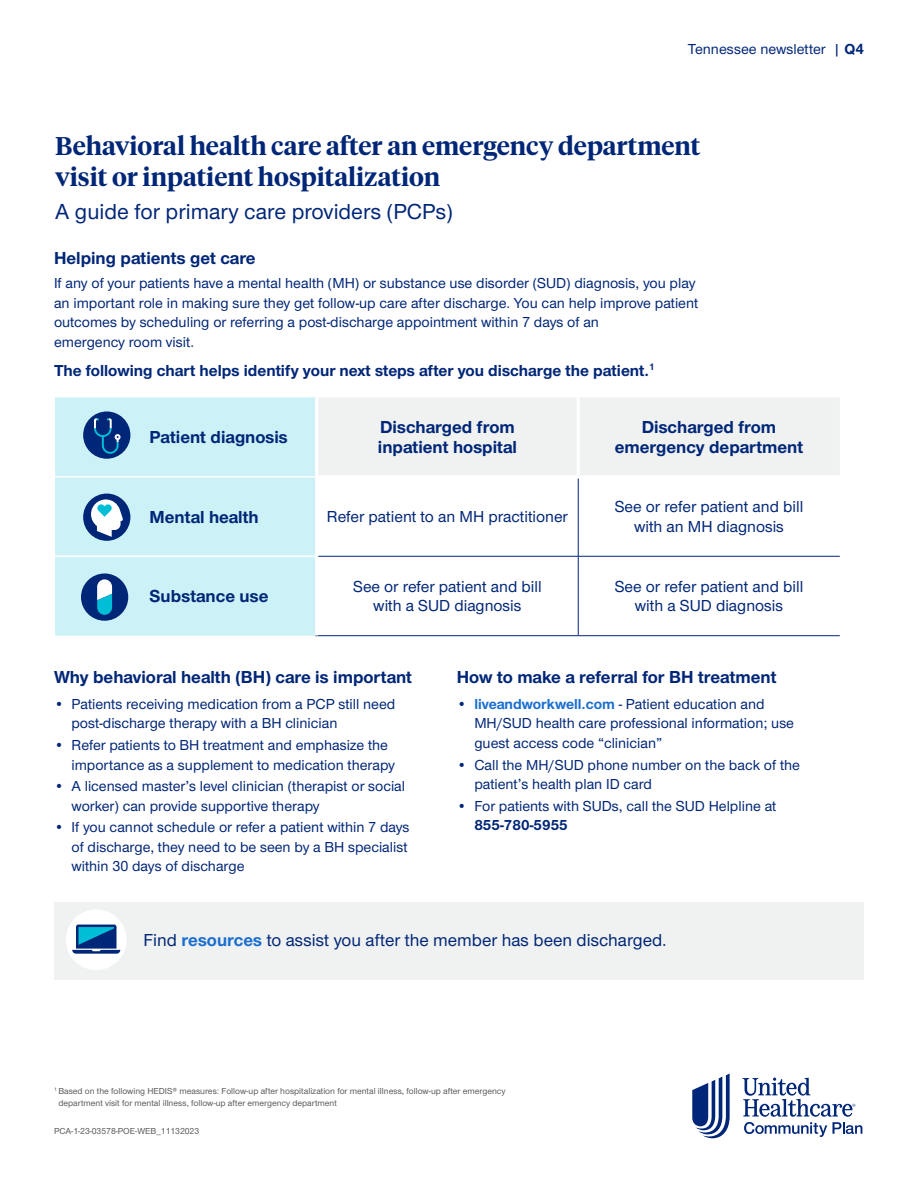
<style>
.page{position:relative;width:918px;height:1188px;background:#fff}
.page>*{position:absolute;margin:0;border:0;box-sizing:border-box;transform-origin:0 0}
.Continued_asterisk_footnotes{font:600 25.5px/31.5px "UHC Serif Headline";color:#002677}
.Continued_asterisk_footnotes-2{font:500 22.5px "UHC Sans";color:#002677}
.Continued_asterisk_footnotes-3{font:700 18px/19.5px "UHC Sans";color:#002677}
.Continued_asterisk_footnotes-4{font:500 18px "UHC Sans";color:#002677}
.Continued_asterisk_footnotes-5{font:500 16.5px/19.5px "UHC Sans";color:#002677;text-align:center}
.Continued_asterisk_footnotes-6{font:700 16.5px "UHC Sans";color:#002677}
.Continued_asterisk_footnotes-7{font:500 15px/19.5px "UHC Sans";color:#002677}
.Body{font:500 15px "UHC Sans";color:#002677}
.Continued_asterisk_footnotes-8{font:500 9px/12px "UHC Sans";color:#5a5a5a}
.Body-2{font:500 9px "UHC Sans";color:#5a5a5a}
.s1{font-weight:700}
.s2{font-weight:700;color:#196ecf}
</style>
<div class="page">
<svg style="left:692px;top:1074px;width:38px;height:64px"></svg>
<svg style="left:743px;top:1078px;width:119px;height:59px"></svg>
<div style="left:55px;top:397px;width:260px;height:239px;background:#ccf2f7"></div>
<div style="left:318px;top:398px;width:522px;height:77px;background:#f0f1f1"></div>
<hr style="left:318px;top:556px;width:260px;height:1px;background:#002677">
<hr style="left:578px;top:556px;width:262px;height:1px;background:#002677">
<hr style="left:315px;top:635px;width:263px;height:1px;background:#002677">
<hr style="left:578px;top:635px;width:262px;height:1px;background:#002677">
<hr style="left:577px;top:397px;width:3px;height:78px;background:#fff">
<hr style="left:315px;top:556px;width:3px;height:80px;background:#fff">
<hr style="left:578px;top:478px;width:1px;height:78px;background:#002677">
<hr style="left:578px;top:556px;width:1px;height:80px;background:#002677">
<hr style="left:55px;top:476px;width:260px;height:2px;background:#fff">
<hr style="left:55px;top:556px;width:260px;height:1px;background:#fff">
<div style="left:83px;top:411px;width:47px;height:48px;background:#002677;border-radius:50%"></div>
<svg style="left:94px;top:418px;width:27px;height:36px"></svg>
<div style="left:83px;top:494px;width:47px;height:47px;background:#002677;border-radius:50%"></div>
<svg style="left:91px;top:499px;width:32px;height:38px"></svg>
<div style="left:81px;top:573px;width:47px;height:48px;background:#002677;border-radius:50%"></div>
<svg style="left:97px;top:579px;width:15px;height:36px"></svg>
<div style="left:54px;top:902px;width:810px;height:78px;background:#f0f1f1"></div>
<div style="left:66px;top:909px;width:61px;height:61px;background:#fff;border-radius:50%"></div>
<svg style="left:72px;top:925px;width:48px;height:29px"></svg>
<p class="Body" style="left:688px;top:39px;width:178px">Tennessee newsletter | <span class="s1">Q4</span></p>
<p class="Continued_asterisk_footnotes" style="left:55px;top:129px;width:647px">Behavioral health care after an emergency department visit or inpatient hospitalization</p>
<p class="Continued_asterisk_footnotes-2" style="left:55px;top:196px;width:399px">A guide for primary care providers (PCPs)</p>
<p class="Continued_asterisk_footnotes-3" style="left:54px;top:247px;width:203px">Helping patients get care</p>
<p class="Continued_asterisk_footnotes-7" style="left:54px;top:273px;width:646px">If any of your patients have a mental health (MH) or substance use disorder (SUD) diagnosis, you play an important role in making sure they get follow-up care after discharge. You can help improve patient outcomes by scheduling or referring a post-discharge appointment within 7 days of an<br>emergency room visit.</p>
<p class="Continued_asterisk_footnotes-6" style="left:54px;top:359px;width:602px">The following chart helps identify your next steps after you discharge the patient.<sup>1</sup></p>
<p class="Continued_asterisk_footnotes-3" style="left:150px;top:427px;width:140px">Patient diagnosis</p>
<p class="Continued_asterisk_footnotes-3" style="left:378px;top:417px;width:141px">Discharged from inpatient hospital</p>
<p class="Continued_asterisk_footnotes-3" style="left:615px;top:417px;width:190px;text-align:center">Discharged from emergency department</p>
<p class="Continued_asterisk_footnotes-3" style="left:150px;top:506px;width:111px">Mental health</p>
<p class="Continued_asterisk_footnotes-5" style="left:327px;top:506px;width:243px">Refer patient to an MH practitioner</p>
<p class="Continued_asterisk_footnotes-5" style="left:615px;top:496px;width:190px">See or refer patient and bill with an MH diagnosis</p>
<p class="Continued_asterisk_footnotes-3" style="left:150px;top:586px;width:120px">Substance use</p>
<p class="Continued_asterisk_footnotes-5" style="left:353px;top:576px;width:190px">See or refer patient and bill with a SUD diagnosis</p>
<p class="Continued_asterisk_footnotes-5" style="left:615px;top:576px;width:190px">See or refer patient and bill with a SUD diagnosis</p>
<p class="Continued_asterisk_footnotes-3" style="left:54px;top:666px;width:360px">Why behavioral health (BH) care is important</p>
<p class="Continued_asterisk_footnotes-7" style="left:72px;top:693px;width:325px;text-indent:-18px">• Patients receiving medication from a PCP still need post-discharge therapy with a BH clinician</p>
<p class="Continued_asterisk_footnotes-7" style="left:72px;top:735px;width:325px;text-indent:-18px">• Refer patients to BH treatment and emphasize the importance as a supplement to medication therapy</p>
<p class="Continued_asterisk_footnotes-7" style="left:72px;top:776px;width:335px;text-indent:-18px">• A licensed master’s level clinician (therapist or social worker) can provide supportive therapy</p>
<p class="Continued_asterisk_footnotes-7" style="left:72px;top:817px;width:340px;text-indent:-18px">• If you cannot schedule or refer a patient within 7 days of discharge, they need to be seen by a BH specialist within 30 days of discharge</p>
<p class="Continued_asterisk_footnotes-3" style="left:457px;top:666px;width:321px">How to make a referral for BH treatment</p>
<p class="Continued_asterisk_footnotes-7" style="left:474px;top:693px;width:321px;text-indent:-18px">• <span class="s2">liveandworkwell.com</span> - Patient education and<br>MH/SUD health care professional information; use guest access code “clinician”</p>
<p class="Continued_asterisk_footnotes-7" style="left:474px;top:754px;width:327px;text-indent:-18px">• Call the MH/SUD phone number on the back of the patient’s health plan ID card</p>
<p class="Continued_asterisk_footnotes-7" style="left:474px;top:795px;width:304px;text-indent:-18px">• For patients with SUDs, call the SUD Helpline at<br><span class="s1">855-780-5955</span></p>
<p class="Continued_asterisk_footnotes-4" style="left:144px;top:928px;width:525px">Find <span class="s2">resources</span> to assist you after the member has been discharged.</p>
<p class="Continued_asterisk_footnotes-8" style="left:58px;top:1084px;width:449px;text-indent:-4px"><sup>1</sup> Based on the following HEDIS® measures: Follow-up after hospitalization for mental illness, follow-up after emergency department visit for mental illness, follow-up after emergency department</p>
<p class="Body-2" style="left:54px;top:1125px;width:147px">PCA-1-23-03578-POE-WEB_11132023</p>
</div>
